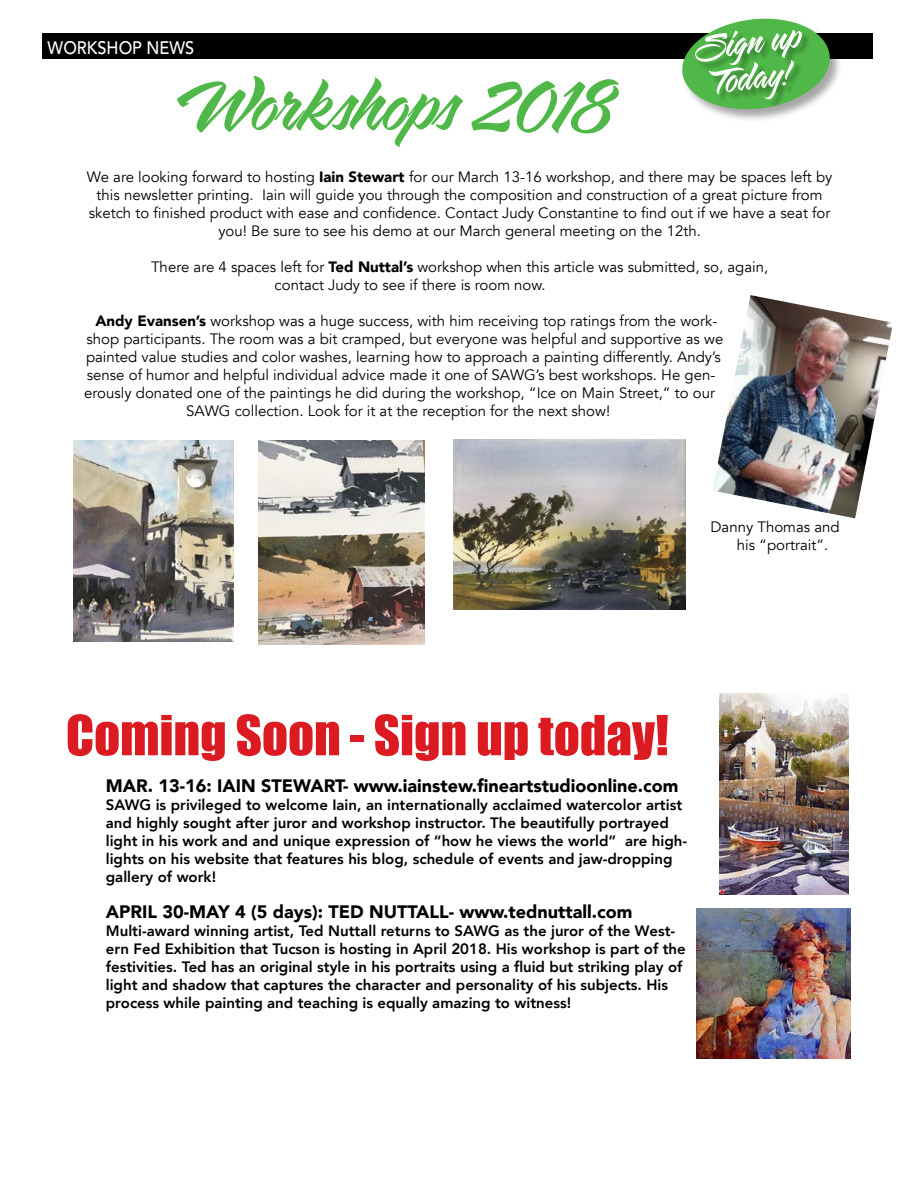
<style>
.page{position:relative;width:918px;height:1188px;background:#fff}
.page>*{position:absolute;margin:0;border:0;box-sizing:border-box;transform-origin:0 0}
.t1{font:90px "LHF Sarah Script Neue";letter-spacing:-.015em;color:#50b848}
.t2{font:51px "Impact";color:#db1a21}
.t3{font:45px/35.5px "LHF Sarah Script Neue";color:#fff}
.t4{font:900 18px "Avenir";color:#000}
.t5{font:500 18px "Avenir LT Std";color:#fff;scale:.91 1}
.t6{font:15px/18px "Avenir";color:#000}
.t7{font:800 15px/18px "Avenir";color:#000}
.s1{font-weight:900}
</style>
<div class="page">
<div style="left:42px;top:33px;width:831px;height:26px;background:#000"></div>
<img style="left:719px;top:693px;width:129px;height:202px">
<img style="left:697px;top:909px;width:154px;height:150px">
<div style="left:681px;top:18px;width:162px;height:105px;background:#000;opacity:.35"></div>
<svg style="left:681px;top:18px;width:152px;height:95px"></svg>
<div style="left:696px;top:31px;width:115px;height:77px;background:#000;opacity:.3"></div>
<img style="left:713px;top:295px;width:180px;height:223px">
<img style="left:453px;top:440px;width:233px;height:169px">
<img style="left:74px;top:440px;width:160px;height:201px">
<img style="left:258px;top:440px;width:166px;height:205px">
<p class="t5" style="left:48px;top:37px;width:163px">WORKSHOP NEWS</p>
<h1 class="t1" style="left:181px;top:57px;width:436px">Workshops 2018</h1>
<h3 class="t3" style="left:695px;top:34px;width:108px;rotate:-7deg">Sign up<br>Today!</h3>
<p class="t6" style="left:87px;top:168px;width:747px;text-align:center">We are looking forward to hosting <span class="s1">Iain Stewart</span> for our March 13-16 workshop, and there may be spaces left by this newsletter printing. Iain will guide you through the composition and construction of a great picture from sketch to finished product with ease and confidence. Contact Judy Constantine to find out if we have a seat for you! Be sure to see his demo at our March general meeting on the 12th.</p>
<p class="t6" style="left:275px;top:258px;width:495px;text-indent:-124px">There are 4 spaces left for <span class="s1">Ted Nuttal’s</span> workshop when this article was submitted, so, again, contact Judy to see if there is room now.</p>
<p class="t6" style="left:95px;top:312px;width:623px"><span class="s1">Andy Evansen’s</span> workshop was a huge success, with him receiving top ratings from the work-</p>
<p class="t6" style="left:86px;top:330px;width:638px">shop participants. The room was a bit cramped, but everyone was helpful and supportive as we</p>
<p class="t6" style="left:86px;top:348px;width:636px">painted value studies and color washes, learning how to approach a painting differently. Andy’s</p>
<p class="t6" style="left:87px;top:366px;width:630px">sense of humor and helpful individual advice made it one of SAWG’s best workshops. He gen-</p>
<p class="t6" style="left:84px;top:384px;width:632px">erously donated one of the paintings he did during the workshop, “Ice on Main Street,” to our</p>
<p class="t6" style="left:186px;top:402px;width:426px">SAWG collection. Look for it at the reception for the next show!</p>
<p class="t6" style="left:737px;top:518px;width:104px;text-indent:-26px">Danny Thomas and his “portrait”.</p>
<h2 class="t2" style="left:66px;top:696px;width:604px">Coming Soon - Sign up today!</h2>
<p class="t4" style="left:106px;top:771px;width:574px">MAR. 13-16: IAIN STEWART- www.iainstew.fineartstudioonline.com</p>
<p class="t7" style="left:106px;top:796px;width:583px">SAWG is privileged to welcome Iain, an internationally acclaimed watercolor artist and highly sought after juror and workshop instructor. The beautifully portrayed light in his work and and unique expression of “how he views the world” are high&shy;lights on his website that features his blog, schedule of events and jaw-dropping gallery of work!</p>
<p class="t4" style="left:106px;top:897px;width:528px">APRIL 30-MAY 4 (5 days): TED NUTTALL- www.tednuttall.com</p>
<p class="t7" style="left:106px;top:922px;width:581px">Multi-award winning artist, Ted Nuttall returns to SAWG as the juror of the West&shy;ern Fed Exhibition that Tucson is hosting in April 2018. His workshop is part of the festivities. Ted has an original style in his portraits using a fluid but striking play of light and shadow that captures the character and personality of his subjects. His process while painting and teaching is equally amazing to witness!</p>
</div>
